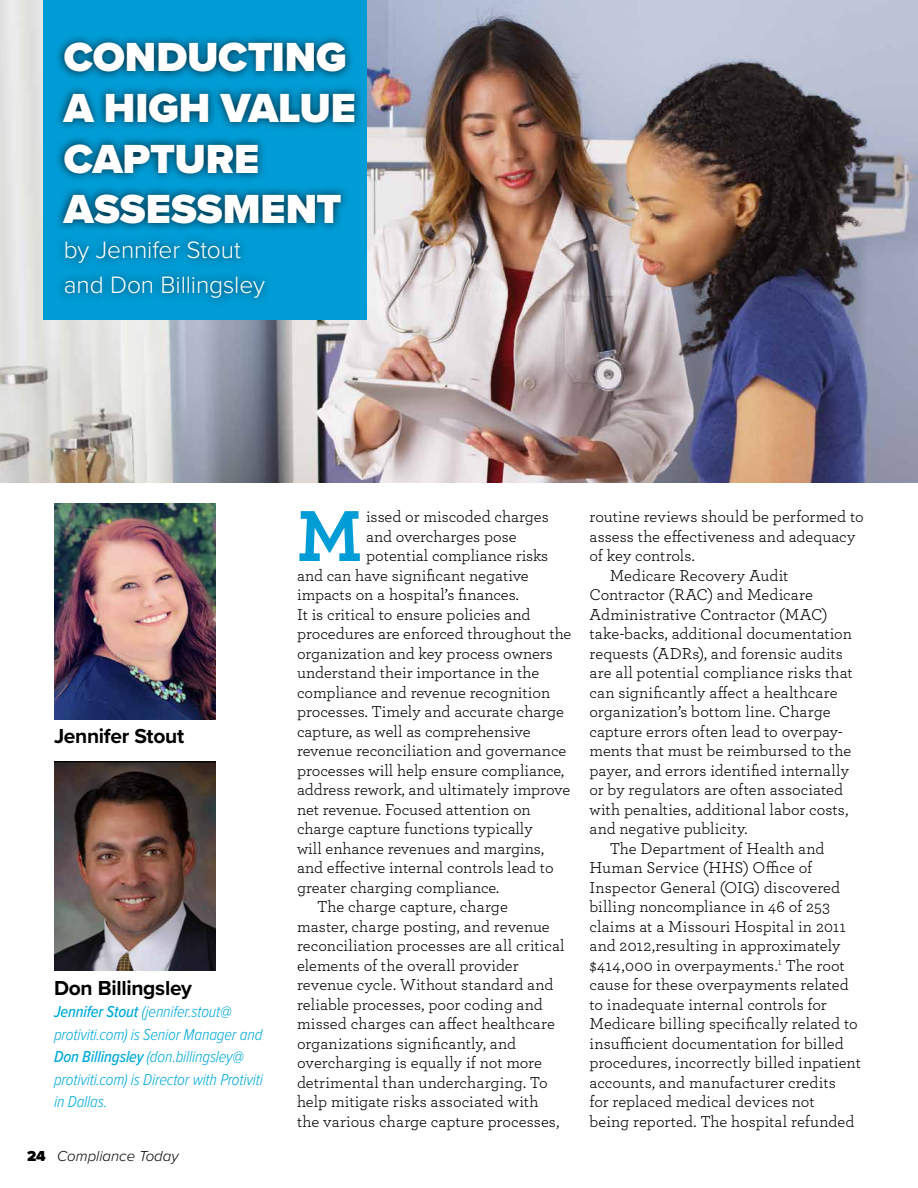
<style>
.page{position:relative;width:918px;height:1188px;background:#fff}
.page>*{position:absolute;margin:0;border:0;box-sizing:border-box;transform-origin:0 0}
.t1{font:700 75.75px "Archer";color:#009cd6}
.t2{font:900 42.15px/50.6px "Proxima Nova";letter-spacing:-.005em;color:#fff}
.t3{font:300 24.6px/35.1px "Proxima Nova";letter-spacing:-.005em;color:#fff}
.t4{font:700 21px "Proxima Nova";letter-spacing:-.015em;color:#000}
.t5{font:16.5px "Archer";color:#000}
.t6{font:italic 300 16.5px/22.5px "Proxima Nova Cond";letter-spacing:-.01em;color:#00aadc}
.t7{font:italic 300 15px "Proxima Nova";color:#000}
.s1{font-weight:500}
.s2{font-weight:900;font-style:normal}
</style>
<div class="page">
<img style="left:0;top:0;width:918px;height:483px">
<img style="left:54px;top:504px;width:162px;height:216px">
<img style="left:54px;top:762px;width:162px;height:208px">
<div style="left:44px;top:0;width:324px;height:320px;background:#009cd6"></div>
<div style="left:54px;top:34px;width:310px;height:273px;background:#000;opacity:.75"></div>
<h2 class="t2" style="left:64px;top:32px;width:294px">CONDUCTING<br>A HIGH VALUE<br>CAPTURE<br>ASSESSMENT</h2>
<h3 class="t3" style="left:64px;top:231px;width:203px">by Jennifer Stout and Don Billingsley</h3>
<p class="t4" style="left:54px;top:720px;width:132px">Jennifer Stout</p>
<p class="t4" style="left:54px;top:972px;width:139px">Don Billingsley</p>
<p class="t6" style="left:54px;top:999px;width:210px"><span class="s1">Jennifer Stout</span> (jennifer.stout@ protiviti.com) is Senior Manager and<br><span class="s1">Don Billingsley</span> (don.billingsley@ protiviti.com) is Director with Protiviti in Dallas.</p>
<p class="t7" style="left:27px;top:1145px;width:153px"><span class="s2">24</span> Compliance Today</p>
<h1 class="t1" style="left:297px;top:476px;width:67px">M</h1>
<p class="t5" style="left:366px;top:505px;width:184px">issed or miscoded charges</p>
<p class="t5" style="left:366px;top:525px;width:152px">and overcharges pose</p>
<p class="t5" style="left:366px;top:544px;width:184px">potential compliance risks</p>
<p class="t5" style="left:297px;top:564px;width:233px">and can have significant negative</p>
<p class="t5" style="left:297px;top:583px;width:223px">impacts on a hospital’s finances.</p>
<p class="t5" style="left:297px;top:603px;width:235px">It is critical to ensure policies and</p>
<p class="t5" style="left:297px;top:622px;width:276px">procedures are enforced throughout the</p>
<p class="t5" style="left:297px;top:642px;width:257px">organization and key process owners</p>
<p class="t5" style="left:297px;top:661px;width:244px">understand their importance in the</p>
<p class="t5" style="left:297px;top:681px;width:255px">compliance and revenue recognition</p>
<p class="t5" style="left:297px;top:700px;width:269px">processes. Timely and accurate charge</p>
<p class="t5" style="left:297px;top:720px;width:235px">capture, as well as comprehensive</p>
<p class="t5" style="left:297px;top:739px;width:271px">revenue reconciliation and governance</p>
<p class="t5" style="left:297px;top:759px;width:269px">processes will help ensure compliance,</p>
<p class="t5" style="left:297px;top:778px;width:275px">address rework, and ultimately improve</p>
<p class="t5" style="left:297px;top:798px;width:235px">net revenue. Focused attention on</p>
<p class="t5" style="left:297px;top:817px;width:237px">charge capture functions typically</p>
<p class="t5" style="left:297px;top:837px;width:249px">will enhance revenues and margins,</p>
<p class="t5" style="left:297px;top:856px;width:258px">and effective internal controls lead to</p>
<p class="t5" style="left:297px;top:876px;width:204px">greater charging compliance.</p>
<p class="t5" style="left:317px;top:895px;width:192px">The charge capture, charge</p>
<p class="t5" style="left:297px;top:915px;width:254px">master, charge posting, and revenue</p>
<p class="t5" style="left:297px;top:934px;width:269px">reconciliation processes are all critical</p>
<p class="t5" style="left:297px;top:954px;width:223px">elements of the overall provider</p>
<p class="t5" style="left:297px;top:973px;width:258px">revenue cycle. Without standard and</p>
<p class="t5" style="left:297px;top:993px;width:247px">reliable processes, poor coding and</p>
<p class="t5" style="left:297px;top:1012px;width:259px">missed charges can affect healthcare</p>
<p class="t5" style="left:297px;top:1032px;width:221px">organizations significantly, and</p>
<p class="t5" style="left:297px;top:1051px;width:247px">overcharging is equally if not more</p>
<p class="t5" style="left:297px;top:1071px;width:252px">detrimental than undercharging. To</p>
<p class="t5" style="left:297px;top:1090px;width:243px">help mitigate risks associated with</p>
<p class="t5" style="left:297px;top:1110px;width:264px">the various charge capture processes,</p>
<p class="t5" style="left:589px;top:505px;width:276px">routine reviews should be performed to</p>
<p class="t5" style="left:589px;top:525px;width:268px">assess the effectiveness and adequacy</p>
<p class="t5" style="left:589px;top:544px;width:107px">of key controls.</p>
<p class="t5" style="left:610px;top:564px;width:180px">Medicare Recovery Audit</p>
<p class="t5" style="left:589px;top:583px;width:225px">Contractor (RAC) and Medicare</p>
<p class="t5" style="left:589px;top:603px;width:240px">Administrative Contractor (MAC)</p>
<p class="t5" style="left:589px;top:622px;width:264px">take-backs, additional documentation</p>
<p class="t5" style="left:589px;top:642px;width:255px">requests (ADRs), and forensic audits</p>
<p class="t5" style="left:589px;top:661px;width:265px">are all potential compliance risks that</p>
<p class="t5" style="left:589px;top:681px;width:250px">can significantly affect a healthcare</p>
<p class="t5" style="left:589px;top:700px;width:243px">organization’s bottom line. Charge</p>
<p class="t5" style="left:589px;top:720px;width:255px">capture errors often lead to overpay-</p>
<p class="t5" style="left:589px;top:739px;width:263px">ments that must be reimbursed to the</p>
<p class="t5" style="left:589px;top:759px;width:261px">payer, and errors identified internally</p>
<p class="t5" style="left:589px;top:778px;width:255px">or by regulators are often associated</p>
<p class="t5" style="left:589px;top:798px;width:260px">with penalties, additional labor costs,</p>
<p class="t5" style="left:589px;top:817px;width:160px">and negative publicity.</p>
<p class="t5" style="left:610px;top:837px;width:216px">The Department of Health and</p>
<p class="t5" style="left:589px;top:856px;width:224px">Human Service (HHS) Office of</p>
<p class="t5" style="left:589px;top:876px;width:252px">Inspector General (OIG) discovered</p>
<p class="t5" style="left:589px;top:895px;width:242px">billing noncompliance in 46 of 253</p>
<p class="t5" style="left:589px;top:915px;width:258px">claims at a Missouri Hospital in 2011</p>
<p class="t5" style="left:589px;top:934px;width:253px">and 2012,resulting in approximately</p>
<p class="t5" style="left:589px;top:954px;width:257px">$414,000 in overpayments.<sup>1</sup> The root</p>
<p class="t5" style="left:589px;top:973px;width:261px">cause for these overpayments related</p>
<p class="t5" style="left:589px;top:993px;width:239px">to inadequate internal controls for</p>
<p class="t5" style="left:589px;top:1012px;width:270px">Medicare billing specifically related to</p>
<p class="t5" style="left:589px;top:1032px;width:256px">insufficient documentation for billed</p>
<p class="t5" style="left:589px;top:1051px;width:273px">procedures, incorrectly billed inpatient</p>
<p class="t5" style="left:589px;top:1071px;width:248px">accounts, and manufacturer credits</p>
<p class="t5" style="left:589px;top:1090px;width:227px">for replaced medical devices not</p>
<p class="t5" style="left:589px;top:1110px;width:266px">being reported. The hospital refunded</p>
</div>
